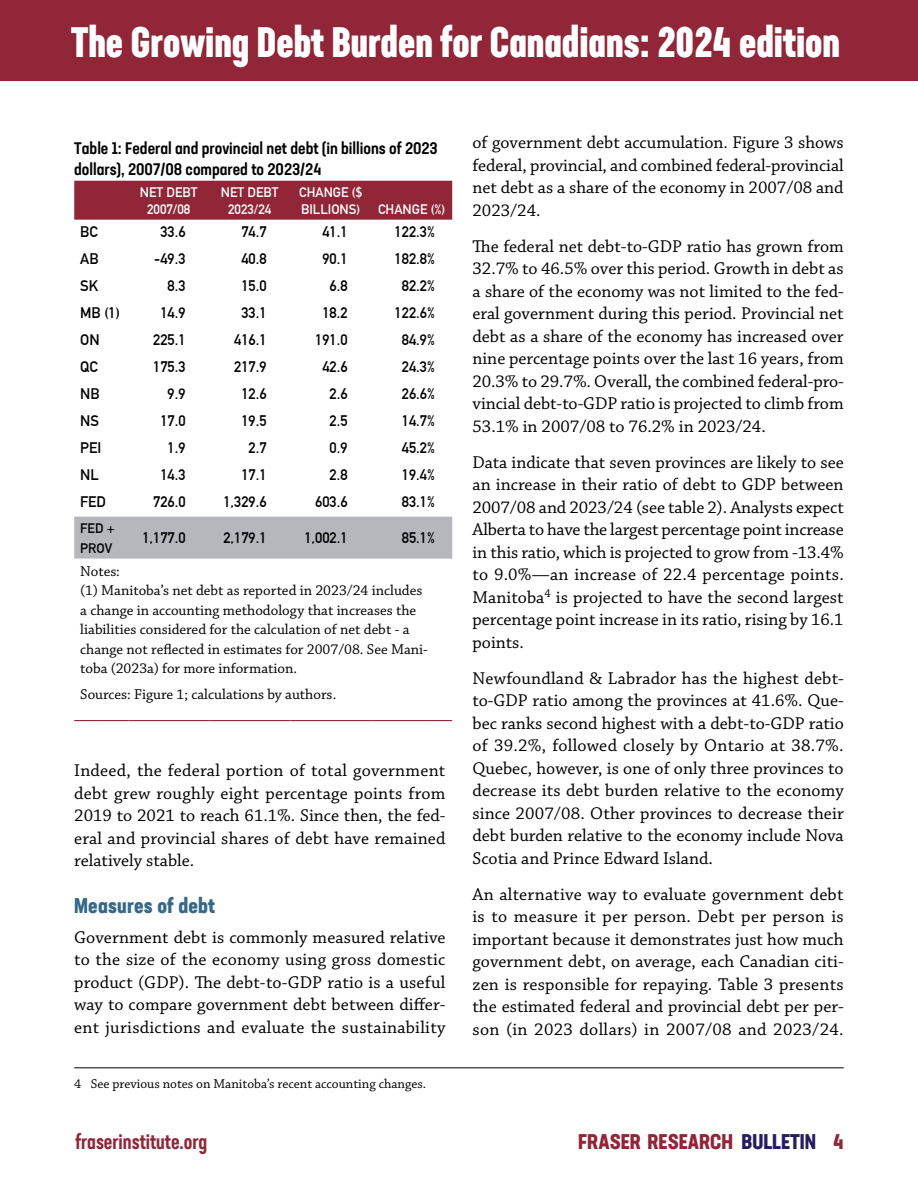
<style>
.page{position:relative;width:918px;height:1188px;background:#fff}
.page>*{position:absolute;margin:0;border:0;box-sizing:border-box;transform-origin:0 0}
.t1{font:700 42px "Neusa Next Std Compact";color:#fff}
.t2{font:700 condensed 21px "Neusa Next Std";color:#902638}
.t3{font:500 21px "Neusa Next Std Compact";color:#902638}
.H2_2024{font:700 condensed 21px "Neusa Next Std";letter-spacing:.01em;color:#366887}
.textleft_2024{font:18px/22.5px "Chaparral Pro";color:#000;text-align:justify}
.tabletitle2024{font:500 condensed 16.5px/21px "Neusa Next Std";color:#000}
.table_source{font:15px/19.5px "Chaparral Pro";color:#000}
.table_text{font:700 15px "DIN Alternate";color:#000}
.table_source-2{font:700 15px "DIN Alternate";color:#000}
.firstfootnote2024{font:13.5px "Chaparral Pro";color:#000}
.table_head_2{font:700 13.5px/16.5px "DIN Alternate";color:#fff;text-align:center}
.tablehead2024{font:700 13.5px/16.5px "DIN Alternate";color:#fff}
.table_source-3{font:700 13.5px/19.5px "DIN Alternate";color:#000}
.s1{color:#271c60}
</style>
<div class="page">
<div style="left:0;top:0;width:918px;height:81px;background:#902638"></div>
<div style="left:74px;top:181px;width:378px;height:39px;background:#902638"></div>
<div style="left:74px;top:517px;width:378px;height:42px;background:#b6b7bc"></div>
<hr style="left:74px;top:720px;width:54px;height:1px;background:#902638">
<hr style="left:128px;top:720px;width:81px;height:1px;background:#902638">
<hr style="left:209px;top:720px;width:81px;height:1px;background:#902638">
<hr style="left:290px;top:720px;width:81px;height:1px;background:#902638">
<hr style="left:371px;top:720px;width:81px;height:1px;background:#902638">
<hr style="left:74px;top:1068px;width:770px;height:1px;background:#000">
<h1 class="t1" style="left:71px;top:16px;width:770px">The Growing Debt Burden for Canadians: 2024 edition</h1>
<p class="tabletitle2024" style="left:74px;top:137px;width:365px">Table 1: Federal and provincial net debt (in billions of 2023 dollars), 2007/08 compared to 2023/24</p>
<p class="table_head_2" style="left:140px;top:183px;width:59px">NET DEBT<br>2007/08</p>
<p class="table_head_2" style="left:221px;top:183px;width:59px">NET DEBT<br>2023/24</p>
<p class="tablehead2024" style="left:299px;top:183px;width:64px">CHANGE ($<br>BILLIONS)</p>
<p class="table_head_2" style="left:378px;top:200px;width:69px">CHANGE (%)</p>
<p class="table_source-2" style="left:80px;top:221px;width:19px">BC</p>
<p class="table_text" style="left:160px;top:221px;width:27px">33.6</p>
<p class="table_text" style="left:241px;top:221px;width:27px">74.7</p>
<p class="table_text" style="left:322px;top:221px;width:27px">41.1</p>
<p class="table_text" style="left:395px;top:221px;width:42px">122.3%</p>
<p class="table_source-2" style="left:80px;top:248px;width:20px">AB</p>
<p class="table_text" style="left:154px;top:248px;width:33px">-49.3</p>
<p class="table_text" style="left:241px;top:248px;width:27px">40.8</p>
<p class="table_text" style="left:322px;top:248px;width:27px">90.1</p>
<p class="table_text" style="left:395px;top:248px;width:42px">182.8%</p>
<p class="table_source-2" style="left:80px;top:275px;width:20px">SK</p>
<p class="table_text" style="left:168px;top:275px;width:19px">8.3</p>
<p class="table_text" style="left:241px;top:275px;width:27px">15.0</p>
<p class="table_text" style="left:330px;top:275px;width:19px">6.8</p>
<p class="table_text" style="left:402px;top:275px;width:34px">82.2%</p>
<p class="table_source-2" style="left:80px;top:302px;width:41px">MB (1)</p>
<p class="table_text" style="left:160px;top:302px;width:27px">14.9</p>
<p class="table_text" style="left:241px;top:302px;width:27px">33.1</p>
<p class="table_text" style="left:322px;top:302px;width:27px">18.2</p>
<p class="table_text" style="left:395px;top:302px;width:42px">122.6%</p>
<p class="table_source-2" style="left:80px;top:329px;width:21px">ON</p>
<p class="table_text" style="left:153px;top:329px;width:34px">225.1</p>
<p class="table_text" style="left:234px;top:329px;width:34px">416.1</p>
<p class="table_text" style="left:315px;top:329px;width:34px">191.0</p>
<p class="table_text" style="left:402px;top:329px;width:34px">84.9%</p>
<p class="table_source-2" style="left:80px;top:356px;width:19px">QC</p>
<p class="table_text" style="left:153px;top:356px;width:34px">175.3</p>
<p class="table_text" style="left:234px;top:356px;width:34px">217.9</p>
<p class="table_text" style="left:322px;top:356px;width:27px">42.6</p>
<p class="table_text" style="left:402px;top:356px;width:34px">24.3%</p>
<p class="table_source-2" style="left:80px;top:383px;width:21px">NB</p>
<p class="table_text" style="left:168px;top:383px;width:19px">9.9</p>
<p class="table_text" style="left:241px;top:383px;width:27px">12.6</p>
<p class="table_text" style="left:330px;top:383px;width:19px">2.6</p>
<p class="table_text" style="left:402px;top:383px;width:34px">26.6%</p>
<p class="table_source-2" style="left:80px;top:410px;width:20px">NS</p>
<p class="table_text" style="left:160px;top:410px;width:27px">17.0</p>
<p class="table_text" style="left:241px;top:410px;width:27px">19.5</p>
<p class="table_text" style="left:330px;top:410px;width:19px">2.5</p>
<p class="table_text" style="left:402px;top:410px;width:34px">14.7%</p>
<p class="table_source-2" style="left:80px;top:437px;width:23px">PEI</p>
<p class="table_text" style="left:168px;top:437px;width:19px">1.9</p>
<p class="table_text" style="left:249px;top:437px;width:19px">2.7</p>
<p class="table_text" style="left:330px;top:437px;width:19px">0.9</p>
<p class="table_text" style="left:402px;top:437px;width:34px">45.2%</p>
<p class="table_source-2" style="left:80px;top:464px;width:20px">NL</p>
<p class="table_text" style="left:160px;top:464px;width:27px">14.3</p>
<p class="table_text" style="left:241px;top:464px;width:27px">17.1</p>
<p class="table_text" style="left:330px;top:464px;width:19px">2.8</p>
<p class="table_text" style="left:402px;top:464px;width:34px">19.4%</p>
<p class="table_source-2" style="left:80px;top:491px;width:27px">FED</p>
<p class="table_text" style="left:153px;top:491px;width:34px">726.0</p>
<p class="table_text" style="left:223px;top:491px;width:45px">1,329.6</p>
<p class="table_text" style="left:315px;top:491px;width:34px">603.6</p>
<p class="table_text" style="left:402px;top:491px;width:34px">83.1%</p>
<p class="table_source-3" style="left:80px;top:518px;width:36px">FED +<br>PROV</p>
<p class="table_text" style="left:142px;top:527px;width:45px">1,177.0</p>
<p class="table_text" style="left:223px;top:527px;width:45px">2,179.1</p>
<p class="table_text" style="left:304px;top:527px;width:45px">1,002.1</p>
<p class="table_text" style="left:402px;top:527px;width:34px">85.1%</p>
<p class="table_source" style="left:80px;top:562px;width:41px">Notes:</p>
<p class="table_source" style="left:80px;top:581px;width:349px">(1) Manitoba’s net debt as reported in 2023/24 includes a change in accounting methodology that increases the liabilities considered for the calculation of net debt - a change not reflected in estimates for 2007/08. See Mani&shy;toba (2023a) for more information.</p>
<p class="table_source" style="left:80px;top:686px;width:258px">Sources: Figure 1; calculations by authors.</p>
<p class="textleft_2024" style="left:74px;top:760px;width:373px">Indeed, the federal portion of total government debt grew roughly eight percentage points from 2019 to 2021 to reach 61.1%. Since then, the fed&shy;eral and provincial shares of debt have remained relatively stable.</p>
<p class="H2_2024" style="left:74px;top:892px;width:142px">Measures of debt</p>
<p class="textleft_2024" style="left:74px;top:926px;width:373px">Government debt is commonly measured relative to the size of the economy using gross domestic product (GDP). The debt-to-GDP ratio is a useful way to compare government debt between differ&shy;ent jurisdictions and evaluate the sustainability</p>
<p class="firstfootnote2024" style="left:74px;top:1077px;width:353px">4 See previous notes on Manitoba’s recent accounting changes.</p>
<p class="textleft_2024" style="left:472px;top:132px;width:373px">of government debt accumulation. Figure 3 shows federal, provincial, and combined federal-provincial net debt as a share of the economy in 2007/08 and 2023/24.</p>
<p class="textleft_2024" style="left:472px;top:236px;width:373px">The federal net debt-to-GDP ratio has grown from 32.7% to 46.5% over this period. Growth in debt as a share of the economy was not limited to the fed&shy;eral government during this period. Provincial net debt as a share of the economy has increased over nine percentage points over the last 16 years, from 20.3% to 29.7%. Overall, the combined federal-pro&shy;vincial debt-to-GDP ratio is projected to climb from 53.1% in 2007/08 to 76.2% in 2023/24.</p>
<p class="textleft_2024" style="left:472px;top:452px;width:373px">Data indicate that seven provinces are likely to see an increase in their ratio of debt to GDP between 2007/08 and 2023/24 (see table 2). Analysts expect Alberta to have the largest percentage point increase in this ratio, which is projected to grow from -13.4% to 9.0%—an increase of 22.4 percentage points.<br>Manitoba<sup>4</sup> is projected to have the second largest percentage point increase in its ratio, rising by 16.1 points.</p>
<p class="textleft_2024" style="left:472px;top:668px;width:373px">Newfoundland &amp; Labrador has the highest debt&shy;to-GDP ratio among the provinces at 41.6%. Que&shy;bec ranks second highest with a debt-to-GDP ratio of 39.2%, followed closely by Ontario at 38.7%.<br>Quebec, however, is one of only three provinces to decrease its debt burden relative to the economy since 2007/08. Other provinces to decrease their debt burden relative to the economy include Nova Scotia and Prince Edward Island.</p>
<p class="textleft_2024" style="left:472px;top:884px;width:373px">An alternative way to evaluate government debt is to measure it per person. Debt per person is important because it demonstrates just how much government debt, on average, each Canadian citi&shy;zen is responsible for repaying. Table 3 presents the estimated federal and provincial debt per per&shy;son (in 2023 dollars) in 2007/08 and 2023/24.</p>
<p class="t3" style="left:76px;top:1129px;width:133px">fraserinstitute.org</p>
<p class="t2" style="left:578px;top:1128px;width:267px">FRASER RESEARCH <span class="s1">BULLETIN</span> 4</p>
</div>
